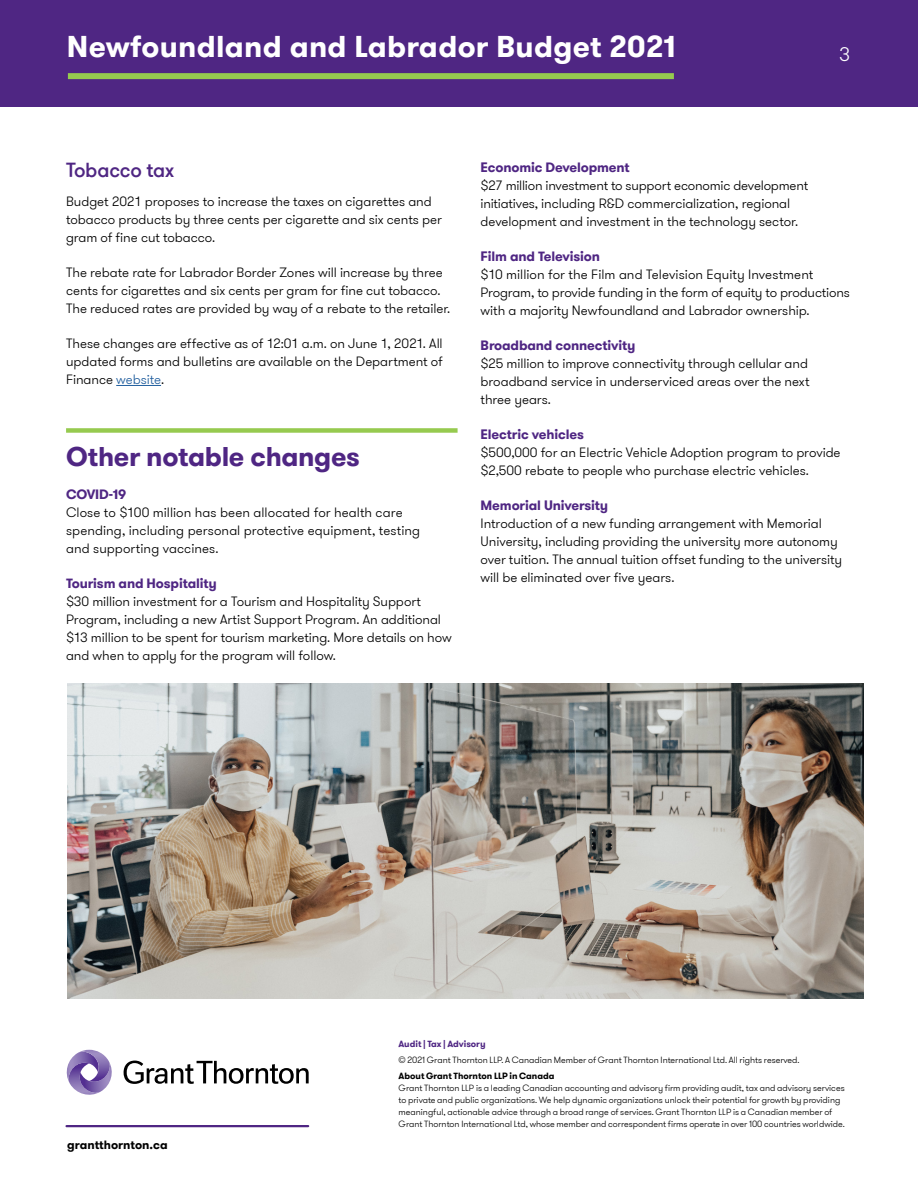
<style>
.page{position:relative;width:918px;height:1188px;background:#fff}
.page>*{position:absolute;margin:0;border:0;box-sizing:border-box;transform-origin:0 0}
.t1{font:700 30px "GT Walsheim Pro";letter-spacing:.01em;color:#fff}
.t2{font:700 27px "GT Walsheim Pro";letter-spacing:-.01em;color:#4f2683}
.t3{font:500 20.25px "GT Walsheim Pro";letter-spacing:-.015em;color:#4f2683}
.t4{font:300 19.5px "GT Walsheim Pro";color:#fff}
.t5{font:300 13.5px/18px "GT Walsheim Pro";letter-spacing:-.005em;color:#000}
.t6{font:700 13.5px "GT Walsheim Pro";letter-spacing:-.01em;color:#4f2683}
.t7{font:700 12px "GT Walsheim Pro";color:#000}
.t8{font:300 9px/12px "GT Walsheim Pro";color:#000}
.t9{font:700 9px "GT Walsheim Pro";color:#000}
.t10{font:700 9px "GT Walsheim Pro";color:#4f2683}
.s1{color:#215e9e}
</style>
<div class="page">
<hr style="left:116px;top:385px;width:45px;height:1px;background:#215e9e">
<div style="left:66px;top:428px;width:392px;height:5px;background:#96ca4f"></div>
<svg style="left:124px;top:1061px;width:185px;height:23px"></svg>
<svg style="left:66px;top:1049px;width:46px;height:46px"></svg>
<hr style="left:67px;top:1125px;width:241px;height:2px;background:#4f2683">
<div style="left:0;top:0;width:918px;height:107px;background:#4f2683"></div>
<div style="left:68px;top:73px;width:606px;height:6px;background:#96ca4f"></div>
<img style="left:68px;top:684px;width:796px;height:315px">
<h1 class="t1" style="left:67px;top:27px;width:610px">Newfoundland and Labrador Budget 2021</h1>
<h3 class="t4" style="left:839px;top:42px;width:12px">3</h3>
<h3 class="t3" style="left:66px;top:157px;width:110px">Tobacco tax</h3>
<p class="t5" style="left:66px;top:193px;width:377px">Budget 2021 proposes to increase the taxes on cigarettes and tobacco products by three cents per cigarette and six cents per gram of fine cut tobacco.</p>
<p class="t5" style="left:66px;top:264px;width:386px">The rebate rate for Labrador Border Zones will increase by three cents for cigarettes and six cents per gram for fine cut tobacco.<br>The reduced rates are provided by way of a rebate to the retailer.</p>
<p class="t5" style="left:66px;top:335px;width:378px;text-align:justify">These changes are effective as of 12:01 a.m. on June 1, 2021. All updated forms and bulletins are available on the Department of Finance <span class="s1">website</span>.</p>
<h2 class="t2" style="left:66px;top:439px;width:295px">Other notable changes</h2>
<p class="t6" style="left:66px;top:486px;width:62px">COVID-19</p>
<p class="t5" style="left:66px;top:504px;width:356px">Close to $100 million has been allocated for health care spending, including personal protective equipment, testing and supporting vaccines.</p>
<p class="t6" style="left:66px;top:575px;width:152px">Tourism and Hospitality</p>
<p class="t5" style="left:66px;top:593px;width:387px">$30 million investment for a Tourism and Hospitality Support Program, including a new Artist Support Program. An additional $13 million to be spent for tourism marketing. More details on how and when to apply for the program will follow.</p>
<p class="t6" style="left:481px;top:159px;width:151px">Economic Development</p>
<p class="t5" style="left:481px;top:177px;width:329px">$27 million investment to support economic development initiatives, including R&amp;D commercialization, regional development and investment in the technology sector.</p>
<p class="t6" style="left:481px;top:248px;width:121px">Film and Television</p>
<p class="t5" style="left:481px;top:266px;width:371px">$10 million for the Film and Television Equity Investment<br>Program, to provide funding in the form of equity to productions with a majority Newfoundland and Labrador ownership.</p>
<p class="t6" style="left:481px;top:337px;width:156px">Broadband connectivity</p>
<p class="t5" style="left:481px;top:355px;width:330px;text-align:justify">$25 million to improve connectivity through cellular and broadband service in underserviced areas over the next three years.</p>
<p class="t6" style="left:481px;top:426px;width:105px">Electric vehicles</p>
<p class="t5" style="left:481px;top:444px;width:362px">$500,000 for an Electric Vehicle Adoption program to provide $2,500 rebate to people who purchase electric vehicles.</p>
<p class="t6" style="left:481px;top:497px;width:129px">Memorial University</p>
<p class="t5" style="left:481px;top:515px;width:363px">Introduction of a new funding arrangement with Memorial University, including providing the university more autonomy over tuition. The annual tuition offset funding to the university will be eliminated over five years.</p>
<p class="t7" style="left:67px;top:1137px;width:102px">grantthornton.ca</p>
<p class="t10" style="left:399px;top:1038px;width:89px">Audit | Tax | Advisory</p>
<p class="t8" style="left:399px;top:1054px;width:403px">© 2021 Grant Thornton LLP. A Canadian Member of Grant Thornton International Ltd. All rights reserved.</p>
<p class="t9" style="left:399px;top:1070px;width:158px">About Grant Thornton LLP in Canada</p>
<p class="t8" style="left:399px;top:1082px;width:448px">Grant Thornton LLP is a leading Canadian accounting and advisory firm providing audit, tax and advisory services to private and public organizations. We help dynamic organizations unlock their potential for growth by providing meaningful, actionable advice through a broad range of services. Grant Thornton LLP is a Canadian member of Grant Thornton International Ltd, whose member and correspondent firms operate in over 100 countries worldwide.</p>
</div>
